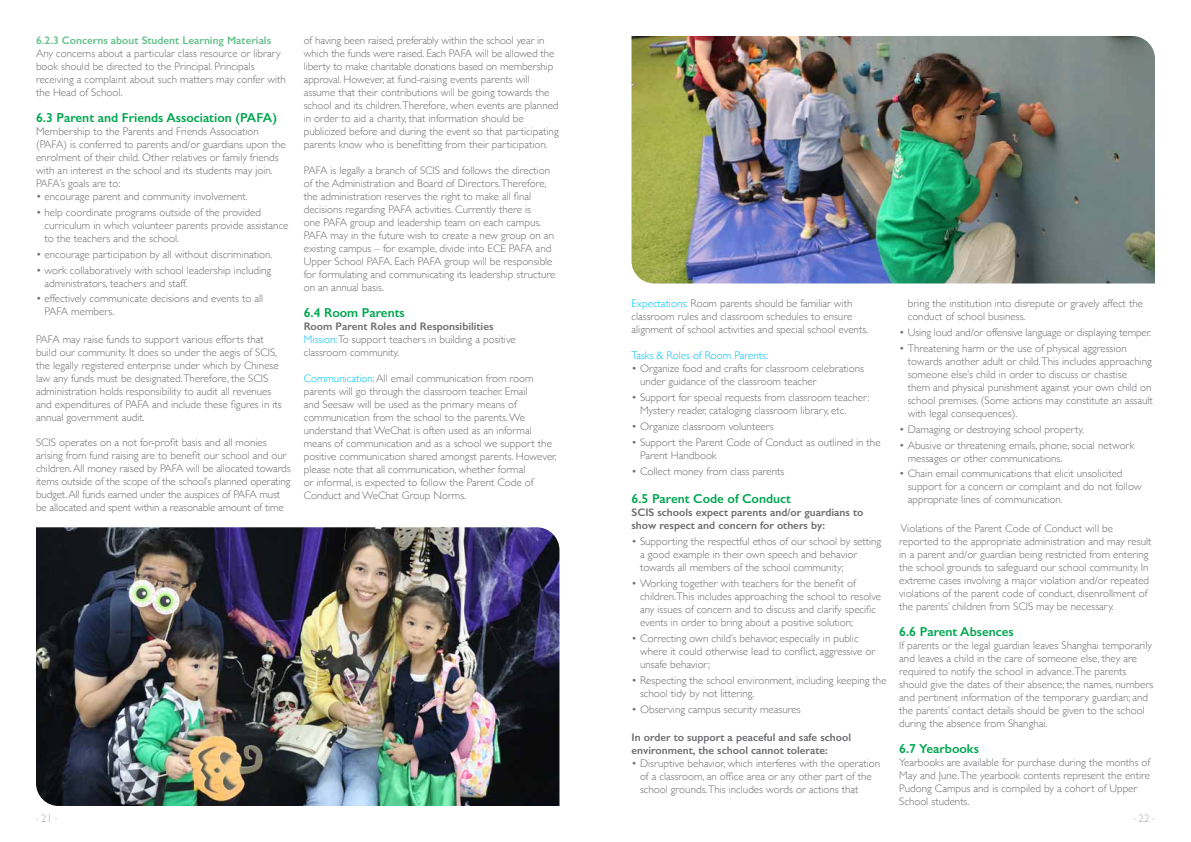
<style>
.page{position:relative;width:1191px;height:842px;background:#fff}
.page>*{position:absolute;margin:0;border:0;box-sizing:border-box;transform-origin:0 0}
.t1{font:600 13px "Gill Sans";color:#00a651}
.t2{font:300 11px/13px "Gill Sans";color:#6d6e71}
.t3{font:600 11px/13px "Gill Sans";color:#6d6e71}
.t4{font:600 11px "Gill Sans";color:#67c18c}
.t5{font:300 11px "Gill Sans";color:#00c0f3}
.t6{font:300 9px "Gill Sans";color:#a3a5a8}
.s1{font-weight:600}
.s2{color:#00c0f3}
.s3{font-size:11px}
</style>
<div class="page">
<img style="left:36px;top:527px;width:523px;height:279px">
<img style="left:631px;top:36px;width:524px;height:247px">
<p class="t4" style="left:36px;top:34px;width:237px">6.2.3 Concerns about Student Learning Materials</p>
<p class="t2" style="left:36px;top:46px;width:251px">Any concerns about a particular class resource or library book should be directed to the Principal. Principals receiving a complaint about such matters may confer with the Head of School.</p>
<p class="t1" style="left:36px;top:110px;width:242px">6.3 Parent and Friends Association (PAFA)</p>
<p class="t2" style="left:36px;top:124px;width:251px">Membership to the Parents and Friends Association (PAFA) is conferred to parents and/or guardians upon the enrolment of their child. Other relatives or family friends with an interest in the school and its students may join.<br>PAFA’s goals are to:</p>
<p class="t2" style="left:36px;top:189px;width:213px">• encourage parent and community involvement.</p>
<p class="t2" style="left:45px;top:205px;width:245px;text-indent:-9px">• help coordinate programs outside of the provided curriculum in which volunteer parents provide assistance to the teachers and the school.</p>
<p class="t2" style="left:36px;top:247px;width:238px">• encourage participation by all without discrimination.</p>
<p class="t2" style="left:45px;top:263px;width:228px;text-indent:-9px">• work collaboratively with school leadership including administrators, teachers and staff.</p>
<p class="t2" style="left:45px;top:292px;width:220px;text-indent:-9px">• effectively communicate decisions and events to all<br>PAFA members.</p>
<p class="t2" style="left:36px;top:333px;width:247px">PAFA may raise funds to support various efforts that build our community. It does so under the aegis of SCIS, the legally registered enterprise under which by Chinese law any funds must be designated.Therefore, the SCIS administration holds responsibility to audit all revenues and expenditures of PAFA and include these figures in its annual government audit.</p>
<p class="t2" style="left:36px;top:436px;width:256px">SCIS operates on a not for-profit basis and all monies arising from fund raising are to benefit our school and our children. All money raised by PAFA will be allocated towards items outside of the scope of the school’s planned operating budget. All funds earned under the auspices of PAFA must be allocated and spent within a reasonable amount of time</p>
<p class="t2" style="left:304px;top:33px;width:256px">of having been raised, preferably within the school year in which the funds were raised. Each PAFA will be allowed the liberty to make charitable donations based on membership approval. However, at fund-raising events parents will assume that their contributions will be going towards the school and its children.Therefore, when events are planned in order to aid a charity, that information should be publicized before and during the event so that participating parents know who is benefitting from their participation.</p>
<p class="t2" style="left:304px;top:163px;width:253px">PAFA is legally a branch of SCIS and follows the direction of the Administration and Board of Directors.Therefore, the administration reserves the right to make all final decisions regarding PAFA activities. Currently there is<br>one PAFA group and leadership team on each campus.<br>PAFA may in the future wish to create a new group on an existing campus – for example, divide into ECE PAFA and Upper School PAFA. Each PAFA group will be responsible for formulating and communicating its leadership structure on an annual basis.</p>
<p class="t1" style="left:304px;top:304px;width:102px">6.4 Room Parents</p>
<p class="t2" style="left:304px;top:319px;width:214px"><span class="s1">Room Parent Roles and Responsibilities<br></span><span class="s2">Mission:</span>To support teachers in building a positive classroom community.</p>
<p class="t2" style="left:304px;top:371px;width:255px"><span class="s2">Communication:</span> All email communication from room parents will go through the classroom teacher. Email<br>and Seesaw will be used as the primary means of communication from the school to the parents. We understand that WeChat is often used as an informal means of communication and as a school we support the positive communication shared amongst parents. However, please note that all communication, whether formal<br>or informal, is expected to follow the Parent Code of Conduct and WeChat Group Norms.</p>
<p class="t2" style="left:631px;top:297px;width:238px"><span class="s2">Expectations:</span> Room parents should be familiar with classroom rules and classroom schedules to ensure alignment of school activities and special school events.</p>
<p class="t5" style="left:631px;top:347px;width:138px">Tasks &amp; Roles of Room Parents:</p>
<p class="t2" style="left:640px;top:362px;width:225px;text-indent:-9px">• Organize food and crafts for classroom celebrations under guidance of the classroom teacher</p>
<p class="t2" style="left:640px;top:390px;width:231px;text-indent:-9px">• Support for special requests from classroom teacher:<br>Mystery reader, cataloging classroom library, etc.</p>
<p class="t2" style="left:631px;top:419px;width:144px">• Organize classroom volunteers</p>
<p class="t2" style="left:640px;top:435px;width:242px;text-indent:-9px">• Support the Parent Code of Conduct as outlined in the<br>Parent Handbook</p>
<p class="t2" style="left:631px;top:464px;width:154px">• Collect money from class parents</p>
<p class="t1" style="left:631px;top:491px;width:161px">6.5 Parent Code of Conduct</p>
<p class="t3" style="left:631px;top:506px;width:233px">SCIS schools expect parents and/or guardians to show respect and concern for others by:</p>
<p class="t2" style="left:640px;top:535px;width:243px;text-indent:-9px">• Supporting the respectful ethos of our school by setting a good example in their own speech and behavior towards all members of the school community;</p>
<p class="t2" style="left:640px;top:576px;width:243px;text-indent:-9px">• Working together with teachers for the benefit of children.This includes approaching the school to resolve any issues of concern and to discuss and clarify specific events in order to bring about a positive solution;</p>
<p class="t2" style="left:640px;top:631px;width:236px;text-indent:-9px">• Correcting own child’s behavior, especially in public where it could otherwise lead to conflict, aggressive or unsafe behavior;</p>
<p class="t2" style="left:640px;top:673px;width:248px;text-indent:-9px">• Respecting the school environment, including keeping the school tidy by not littering.</p>
<p class="t2" style="left:631px;top:702px;width:171px">• Observing campus security measures</p>
<p class="t3" style="left:631px;top:731px;width:221px">In order to support a peaceful and safe school environment, the school cannot tolerate:</p>
<p class="t2" style="left:640px;top:757px;width:242px;text-indent:-9px">• Disruptive behavior, which interferes with the operation of a classroom, an office area or any other part of the school grounds.This includes words or actions that</p>
<p class="t2" style="left:907px;top:297px;width:237px">bring the institution into disrepute or gravely affect the conduct of school business.</p>
<p class="t2" style="left:899px;top:325px;width:253px">• Using loud and/or offensive language or displaying temper.</p>
<p class="t2" style="left:907px;top:341px;width:247px;text-indent:-9px">• Threatening harm or the use of physical aggression towards another adult or child.This includes approaching someone else’s child in order to discuss or chastise<br>them and physical punishment against your own child on school premises. (Some actions may constitute an assault with legal consequences).</p>
<p class="t2" style="left:899px;top:422px;width:186px">• Damaging or destroying school property.</p>
<p class="t2" style="left:907px;top:438px;width:228px;text-indent:-9px">• Abusive or threatening emails, phone, social network messages or other communications.</p>
<p class="t2" style="left:907px;top:467px;width:235px;text-indent:-9px">• Chain email communications that elicit unsolicited support for a concern or complaint and do not follow appropriate lines of communication.</p>
<p class="t2" style="left:899px;top:522px;width:254px">Violations of the Parent Code of Conduct will be reported to the appropriate administration and may result in a parent and/or guardian being restricted from entering the school grounds to safeguard our school community. In extreme cases involving a major violation and/or repeated violations of the parent code of conduct, disenrollment of the parents’ children from SCIS may be necessary.</p>
<p class="t1" style="left:899px;top:624px;width:116px">6.6 Parent Absences</p>
<p class="t2" style="left:899px;top:638px;width:256px">If parents or the legal guardian leaves Shanghai temporarily and leaves a child in the care of someone else, they are required to notify the school in advance.The parents should give the dates of their absence; the names, numbers and pertinent information of the temporary guardian; and the parents’ contact details should be given to the school during the absence from Shanghai.</p>
<p class="t1" style="left:899px;top:741px;width:81px">6.7 Yearbooks</p>
<p class="t2" style="left:899px;top:755px;width:252px">Yearbooks are available for purchase during the months of May and June.The yearbook contents represent the entire Pudong Campus and is compiled by a cohort of Upper School students.</p>
<p class="t6" style="left:36px;top:810px;width:23px">- <span class="s3">21</span> -</p>
<p class="t6" style="left:1133px;top:810px;width:23px">- <span class="s3">22</span> -</p>
</div>
